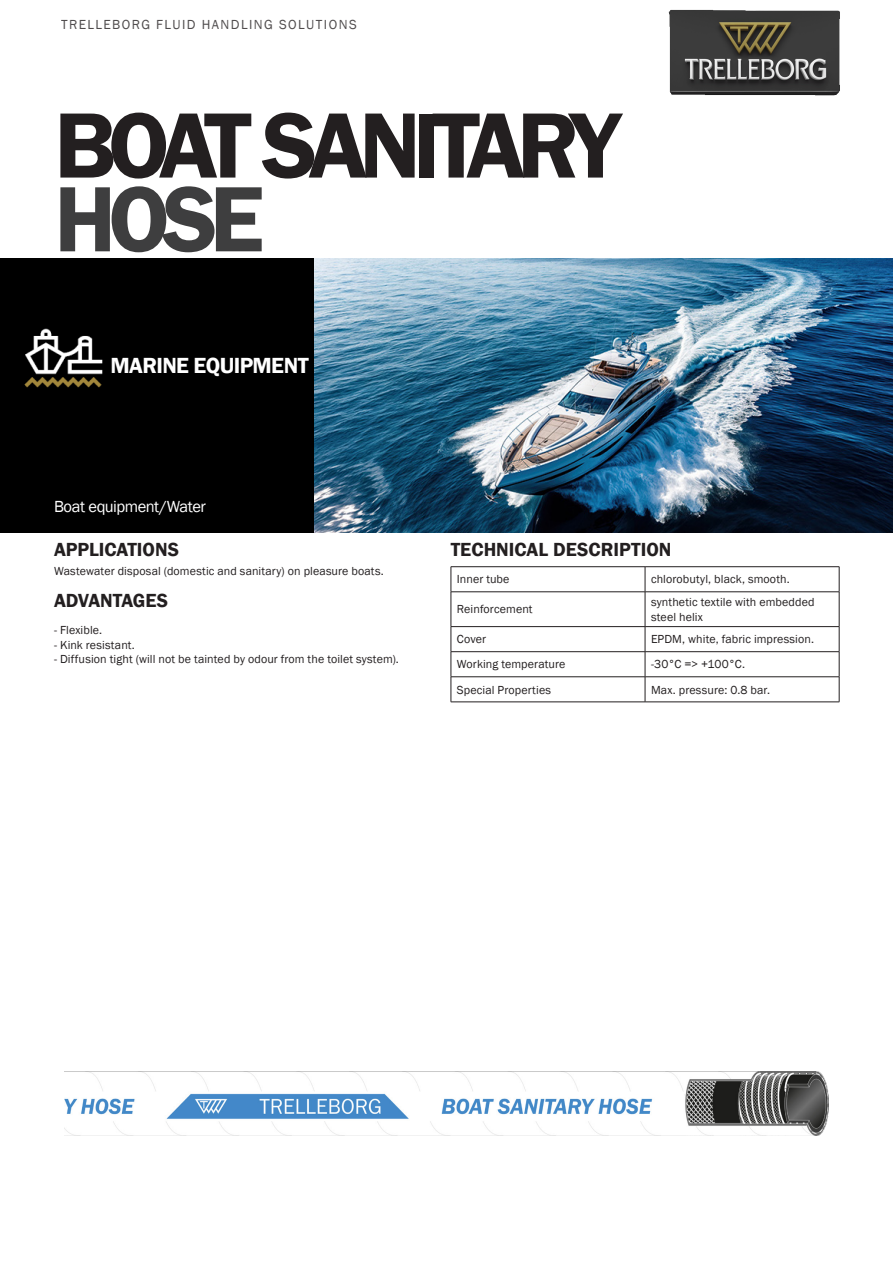
<style>
.page{position:relative;width:893px;height:1263px;background:#fff}
.page>*{position:absolute;margin:0;border:0;box-sizing:border-box;transform-origin:0 0}
._002_PRODUCT_NAME_1{font:600 96px "Franklin Gothic";letter-spacing:-.09em;color:#231f20}
._002_PRODUCT_NAME_1-2{font:600 96px "Franklin Gothic";color:#3e3e3f}
._004_MARKET_SEGMENT{font:600 22.5px "Franklin Gothic";letter-spacing:-.025em;color:#fff}
.Title_Bold{font:600 19.5px "Franklin Gothic";color:#231f20}
._005_APPLICATION{font:16.5px "Franklin Gothic";letter-spacing:-.03em;color:#fff}
.t1{font:13.5px "Franklin Gothic";letter-spacing:.105em;color:#231f20}
.TableBody{font:12px/14.4px "Franklin Gothic";letter-spacing:.01em;color:#231f20}
._006_TITRE{font:12px "Franklin Gothic";letter-spacing:.01em;color:#231f20}
.Text_8_PT{font:12px "Franklin Gothic";letter-spacing:.01em;color:#231f20}
</style>
<div class="page">
<div style="left:0;top:258px;width:315px;height:275px;background:#000"></div>
<img style="left:668px;top:9px;width:172px;height:87px">
<hr style="left:451px;top:566px;width:194px;height:1px;background:#231f20">
<svg style="left:451px;top:567px;width:1px;height:24px"></svg>
<hr style="left:645px;top:566px;width:194px;height:1px;background:#231f20">
<svg style="left:645px;top:567px;width:1px;height:24px"></svg>
<svg style="left:839px;top:567px;width:1px;height:25px"></svg>
<hr style="left:451px;top:591px;width:194px;height:1px;background:#231f20">
<hr style="left:451px;top:592px;width:1px;height:34px;background:#231f20">
<hr style="left:645px;top:591px;width:194px;height:1px;background:#231f20">
<hr style="left:645px;top:592px;width:1px;height:34px;background:#231f20">
<hr style="left:839px;top:592px;width:1px;height:34px;background:#231f20">
<hr style="left:451px;top:626px;width:194px;height:1px;background:#231f20">
<hr style="left:645px;top:626px;width:194px;height:1px;background:#231f20">
<hr style="left:451px;top:651px;width:194px;height:1px;background:#231f20">
<hr style="left:645px;top:651px;width:194px;height:1px;background:#231f20">
<hr style="left:451px;top:676px;width:194px;height:1px;background:#231f20">
<svg style="left:451px;top:627px;width:1px;height:75px"></svg>
<hr style="left:645px;top:676px;width:194px;height:1px;background:#231f20">
<svg style="left:645px;top:627px;width:1px;height:75px"></svg>
<svg style="left:839px;top:627px;width:1px;height:75px"></svg>
<hr style="left:451px;top:702px;width:194px;height:1px;background:#231f20">
<hr style="left:645px;top:702px;width:194px;height:1px;background:#231f20">
<img style="left:64px;top:1072px;width:764px;height:64px">
<img style="left:315px;top:258px;width:578px;height:275px">
<p class="t1" style="left:61px;top:16px;width:297px">TRELLEBORG FLUID HANDLING SOLUTIONS</p>
<p class="_002_PRODUCT_NAME_1" style="left:54px;top:86px;width:568px">BOAT SANITARY</p>
<p class="_002_PRODUCT_NAME_1-2" style="left:54px;top:160px;width:212px">HOSE</p>
<p class="_004_MARKET_SEGMENT" style="left:111px;top:351px;width:200px">MARINE EQUIPMENT</p>
<p class="_005_APPLICATION" style="left:54px;top:496px;width:153px">Boat equipment/Water</p>
<p class="Title_Bold" style="left:54px;top:538px;width:127px">APPLICATIONS</p>
<p class="Text_8_PT" style="left:54px;top:563px;width:331px">Wastewater disposal (domestic and sanitary) on pleasure boats.</p>
<p class="Title_Bold" style="left:54px;top:589px;width:116px">ADVANTAGES</p>
<p class="_006_TITRE" style="left:54px;top:623px;width:50px">- Flexible.</p>
<p class="_006_TITRE" style="left:54px;top:637px;width:82px">- Kink resistant.</p>
<p class="_006_TITRE" style="left:54px;top:652px;width:346px">- Diffusion tight (will not be tainted by odour from the toilet system).</p>
<p class="Title_Bold" style="left:451px;top:538px;width:222px">TECHNICAL DESCRIPTION</p>
<p class="TableBody" style="left:457px;top:572px;width:54px">Inner tube</p>
<p class="TableBody" style="left:651px;top:572px;width:140px">chlorobutyl, black, smooth.</p>
<p class="TableBody" style="left:457px;top:602px;width:77px">Reinforcement</p>
<p class="TableBody" style="left:651px;top:595px;width:165px">synthetic textile with embedded steel helix</p>
<p class="TableBody" style="left:457px;top:632px;width:31px">Cover</p>
<p class="TableBody" style="left:651px;top:632px;width:165px">EPDM, white, fabric impression.</p>
<p class="TableBody" style="left:457px;top:657px;width:110px">Working temperature</p>
<p class="TableBody" style="left:651px;top:657px;width:96px">-30°C =&gt; +100°C.</p>
<p class="TableBody" style="left:457px;top:683px;width:96px">Special Properties</p>
<p class="TableBody" style="left:651px;top:683px;width:121px">Max. pressure: 0.8 bar.</p>
</div>
